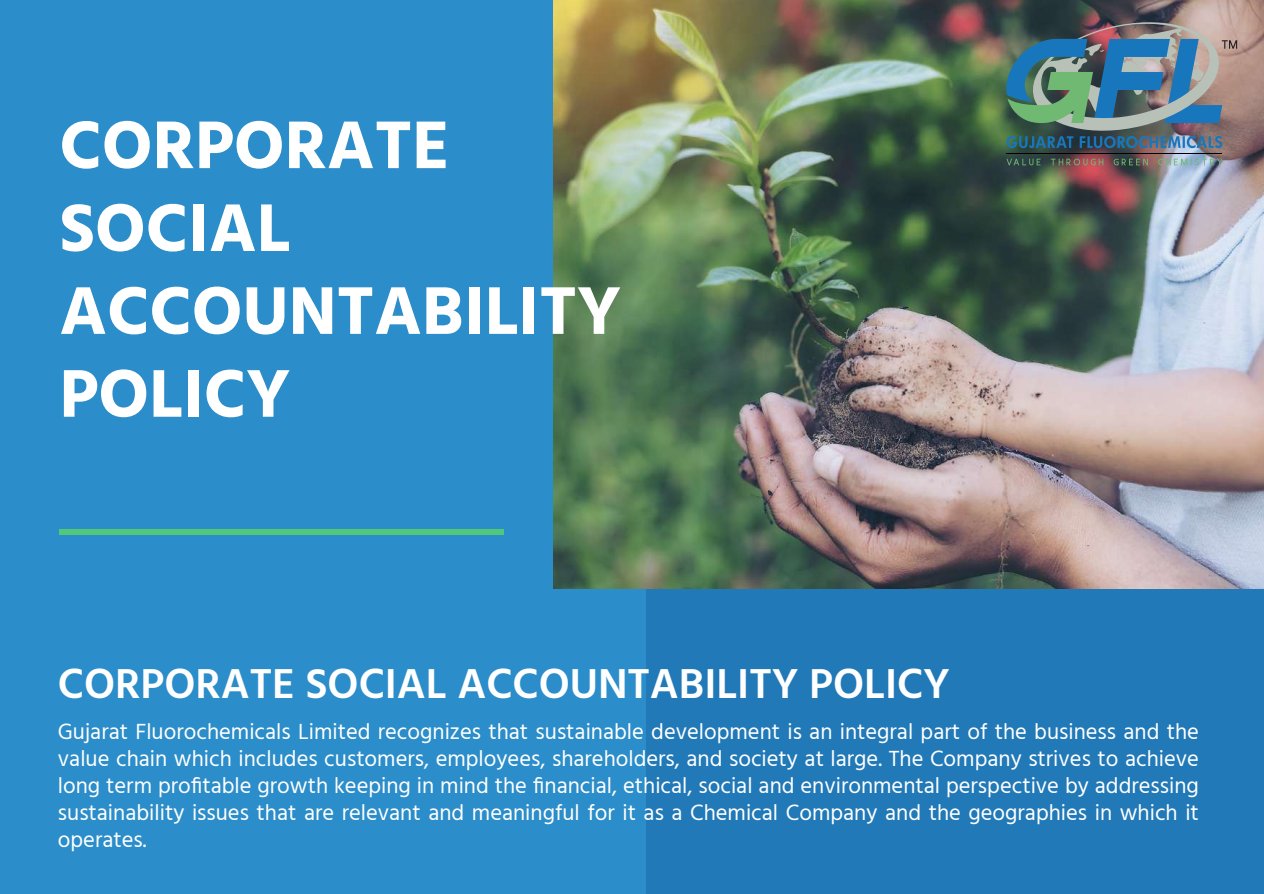
<style>
.page{position:relative;width:1264px;height:894px;background:#fff}
.page>*{position:absolute;margin:0;border:0;box-sizing:border-box;transform-origin:0 0}
.t1{font:700 69px/82.8px "Hind";color:#fff}
.t2{font:600 42.9px "Hind";color:#fff}
.t3{font:22.5px/27px "Hind";color:#fff;text-align:justify}
</style>
<div class="page">
<div style="left:0;top:0;width:1263px;height:893px;background:#2179b8"></div>
<div style="left:0;top:0;width:645px;height:893px;background:#2b8dc9"></div>
<img style="left:553px;top:0;width:710px;height:588px">
<svg style="left:1006px;top:159px;width:216px;height:6px"></svg>
<hr style="left:1006px;top:153px;width:216px;height:1px;background:#000">
<img style="left:1004px;top:15px;width:233px;height:133px">
<div style="left:59px;top:529px;width:445px;height:6px;background:#51c879"></div>
<h1 class="t1" style="left:59px;top:103px;width:563px">CORPORATE<br>SOCIAL<br>ACCOUNTABILITY<br>POLICY</h1>
<h2 class="t2" style="left:58px;top:653px;width:893px">CORPORATE SOCIAL ACCOUNTABILITY POLICY</h2>
<p class="t3" style="left:58px;top:719px;width:1142px">Gujarat Fluorochemicals Limited recognizes that sustainable development is an integral part of the business and the value chain which includes customers, employees, shareholders, and society at large. The Company strives to achieve long term profitable growth keeping in mind the financial, ethical, social and environmental perspective by addressing sustainability issues that are relevant and meaningful for it as a Chemical Company and the geographies in which it operates.</p>
</div>
